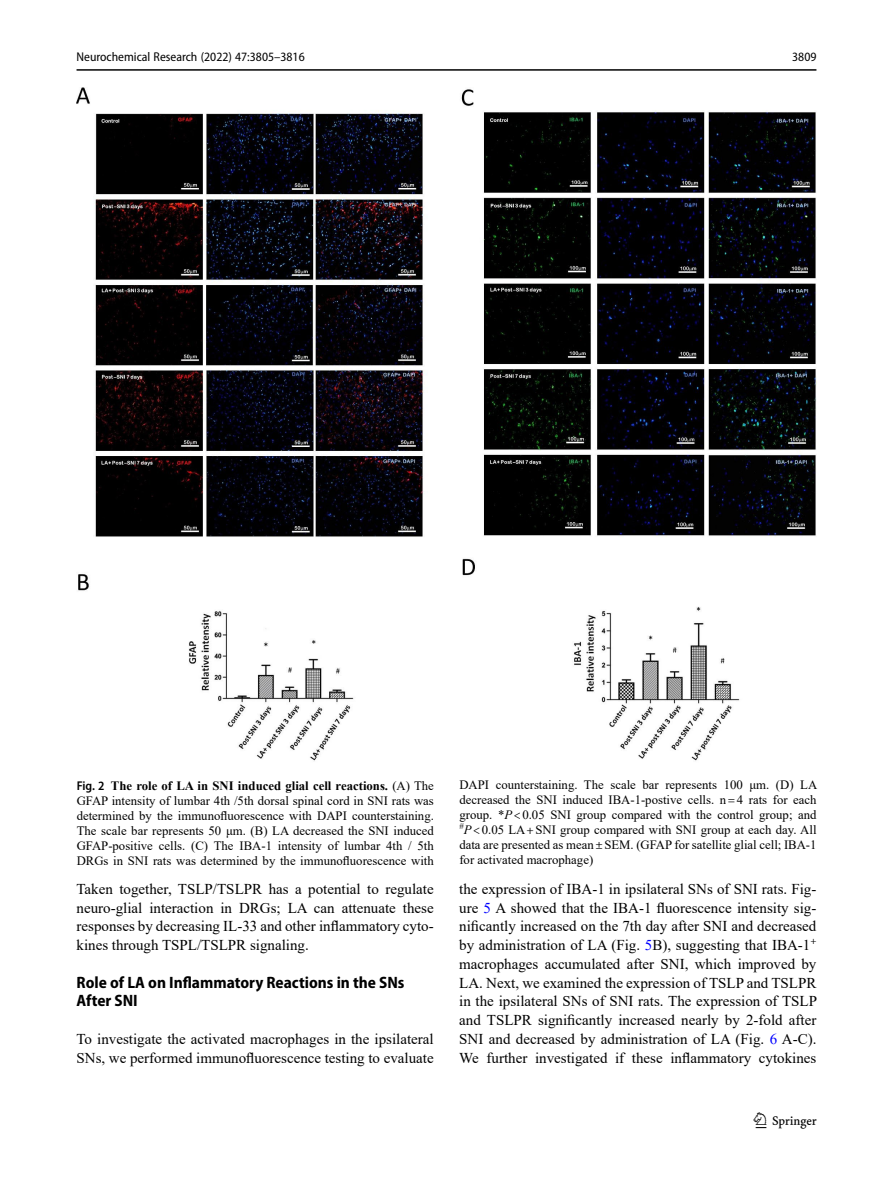
<style>
.page{position:relative;width:893px;height:1187px;background:#fff}
.page>*{position:absolute;margin:0;border:0;box-sizing:border-box;transform-origin:0 0}
.t1{font:22.5px "Springnew";color:#000}
.Head_2{font:700 semi-condensed 16.5px/18.8px "Myriad Pro";color:#000}
.Body_Text{font:15px/18.8px "Times New Roman";color:#000;text-align:justify}
.Figure_Caption{font:12.75px/15px "Times New Roman";color:#000;text-align:justify}
.t2{font:semi-condensed 12.75px "Myriad Pro";color:#000}
.s1{font-family:"Myriad Pro";font-weight:600;font-stretch:semi-condensed}
.s2{font-weight:700}
.s3{font-family:"Minion Pro"}
.s4{font-style:italic}
.s5{color:#00f}
</style>
<div class="page">
<hr style="left:77px;top:69px;width:739px;height:2px;background:#000">
<img style="left:77px;top:87px;width:740px;height:674px">
<p class="t2" style="left:77px;top:49px;width:230px">Neurochemical Research (2022) 47:3805–3816</p>
<p class="t2" style="left:792px;top:49px;width:26px">3809</p>
<p class="Figure_Caption" style="left:77px;top:777px;width:359px"><span class="s1">Fig. 2</span> <span class="s2">The role of LA in SNI induced glial cell reactions.</span> (A) The GFAP intensity of lumbar 4th /5th dorsal spinal cord in SNI rats was determined by the immunofluorescence with DAPI counterstaining.<br>The scale bar represents 50 μm. (B) LA decreased the SNI induced GFAP-positive cells. (C) The IBA-1 intensity of lumbar 4th / 5th DRGs in SNI rats was determined by the immunofluorescence with</p>
<p class="Figure_Caption" style="left:459px;top:776px;width:359px">DAPI counterstaining. The scale bar represents 100 μm. (D) LA decreased the SNI induced IBA-1-postive cells. n<span class="s3">=</span>4 rats for each group. *<span class="s4">P</span><span class="s3">&lt;</span>0.05 SNI group compared with the control group; and <sup>#</sup><span class="s4">P</span><span class="s3">&lt;</span>0.05 LA<span class="s3">+</span>SNI group compared with SNI group at each day. All data are presented as mean<span class="s3">±</span>SEM. (GFAP for satellite glial cell; IBA-1 for activated macrophage)</p>
<p class="Body_Text" style="left:77px;top:878px;width:359px">Taken together, TSLP/TSLPR has a potential to regulate neuro-glial interaction in DRGs; LA can attenuate these responses by decreasing IL-33 and other inflammatory cyto&shy;kines through TSPL/TSLPR signaling.</p>
<p class="Head_2" style="left:77px;top:972px;width:329px">Role of LA on Inflammatory Reactions in the SNs<br>After SNI</p>
<p class="Body_Text" style="left:77px;top:1028px;width:359px">To investigate the activated macrophages in the ipsilateral<br>SNs, we performed immunofluorescence testing to evaluate</p>
<p class="Body_Text" style="left:459px;top:878px;width:359px">the expression of IBA-1 in ipsilateral SNs of SNI rats. Fig&shy;ure <span class="s5">5</span> A showed that the IBA-1 fluorescence intensity sig&shy;nificantly increased on the 7th day after SNI and decreased by administration of LA (Fig. <span class="s5">5</span>B), suggesting that IBA-1<sup>+ </sup>macrophages accumulated after SNI, which improved by LA. Next, we examined the expression of TSLP and TSLPR in the ipsilateral SNs of SNI rats. The expression of TSLP and TSLPR significantly increased nearly by 2-fold after SNI and decreased by administration of LA (Fig. <span class="s5">6</span> A-C).<br>We further investigated if these inflammatory cytokines</p>
<h1 class="t1" style="left:756px;top:1107px;width:63px">1 3</h1>
</div>
